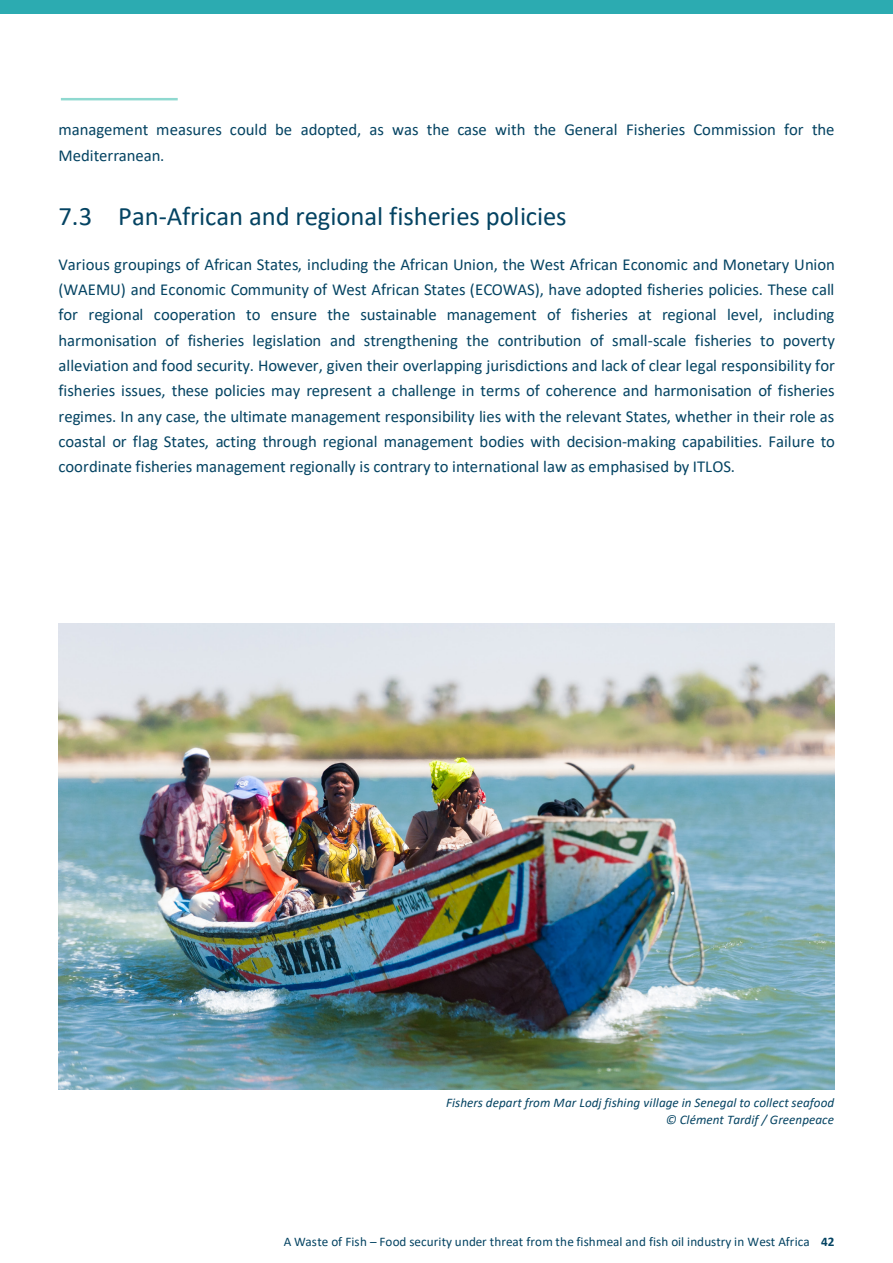
<style>
.page{position:relative;width:893px;height:1263px;background:#fff}
.page>*{position:absolute;margin:0;border:0;box-sizing:border-box;transform-origin:0 0}
.t1{font:26.7px "Calibri";letter-spacing:-.005em;color:#044362}
.t2{font:16.65px/25.3px "Calibri";color:#044362}
.t3{font:italic 13.2px/16.4px "Calibri";color:#044362;text-align:right}
.t4{font:13.2px "Calibri";letter-spacing:.005em;color:#044362}
.s1{font-weight:700}
</style>
<div class="page">
<div style="left:0;top:0;width:893px;height:13px;background:#2cabb1"></div>
<hr style="left:61px;top:98px;width:117px;height:2px;background:#8fd9d0">
<img style="left:58px;top:624px;width:777px;height:465px">
<p class="t2" style="left:58px;top:117px;width:778px">management measures could be adopted, as was the case with the General Fisheries Commission for the<br>Mediterranean.</p>
<p class="t1" style="left:58px;top:198px;width:510px">7.3 Pan-African and regional fisheries policies</p>
<p class="t2" style="left:58px;top:251px;width:778px;text-align:justify">Various groupings of African States, including the African Union, the West African Economic and Monetary Union (WAEMU) and Economic Community of West African States (ECOWAS), have adopted fisheries policies. These call for regional cooperation to ensure the sustainable management of fisheries at regional level, including harmonisation of fisheries legislation and strengthening the contribution of small-scale fisheries to poverty alleviation and food security. However, given their overlapping jurisdictions and lack of clear legal responsibility for fisheries issues, these policies may represent a challenge in terms of coherence and harmonisation of fisheries regimes. In any case, the ultimate management responsibility lies with the relevant States, whether in their role as coastal or flag States, acting through regional management bodies with decision-making capabilities. Failure to coordinate fisheries management regionally is contrary to international law as emphasised by ITLOS.</p>
<p class="t3" style="left:446px;top:1094px;width:390px">Fishers depart from Mar Lodj fishing village in Senegal to collect seafood © Clément Tardif / Greenpeace</p>
<p class="t4" style="left:284px;top:1233px;width:552px">A Waste of Fish – Food security under threat from the fishmeal and fish oil industry in West Africa <span class="s1">42</span></p>
</div>
